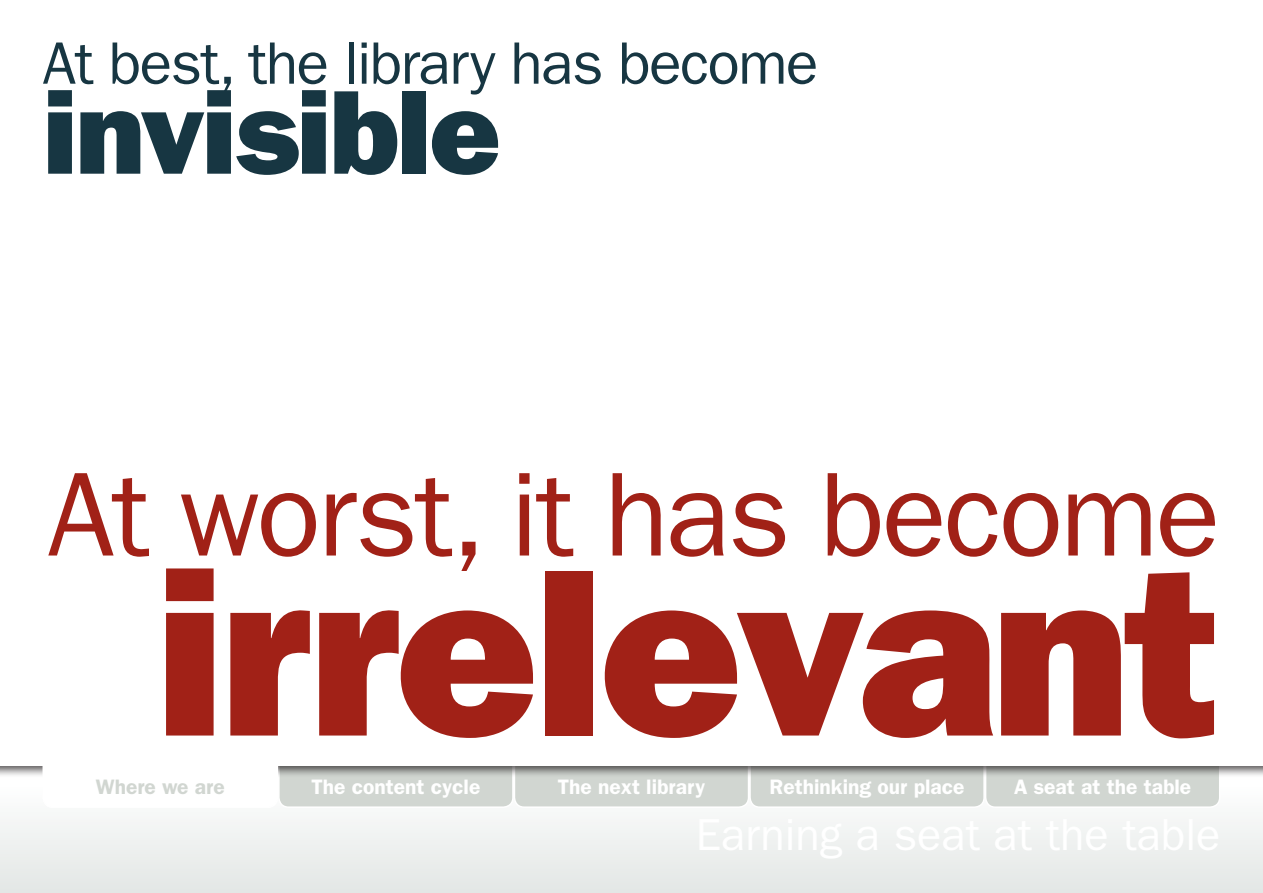
<style>
.page{position:relative;width:1263px;height:893px;background:#fff}
.page>*{position:absolute;margin:0;border:0;box-sizing:border-box;transform-origin:0 0}
.t1{font:240px "ITC Franklin Gothic Std Hvy";letter-spacing:-.025em;color:#a12117}
.t2{font:120px "ITC Franklin Gothic Std";letter-spacing:-.025em;color:#a12117}
.t3{font:120px "ITC Franklin Gothic Std Hvy";letter-spacing:-.025em;color:#173642}
.t4{font:60px "ITC Franklin Gothic Std";letter-spacing:-.025em;color:#173642}
.t5{font:600 21px "ITC Franklin Gothic Std";color:#fff}
.t6{font:600 21px "ITC Franklin Gothic Std";color:#d1d6d1}
</style>
<div class="page">
<div style="left:0;top:787px;width:1263px;height:106px;background:#edf0ef"></div>
<svg style="left:279px;top:745px;width:234px;height:62px;background:#c4c8c4"></svg>
<div style="left:278px;top:744px;width:236px;height:64px;border:2px solid #fff;border-radius:10px"></div>
<svg style="left:514px;top:745px;width:234px;height:62px;background:#c4c8c4"></svg>
<div style="left:514px;top:744px;width:235px;height:64px;border:2px solid #fff;border-radius:10px"></div>
<svg style="left:750px;top:745px;width:234px;height:62px;background:#c4c8c4"></svg>
<div style="left:749px;top:744px;width:236px;height:64px;border:2px solid #fff;border-radius:10px"></div>
<svg style="left:986px;top:745px;width:234px;height:62px;background:#c4c8c4"></svg>
<div style="left:985px;top:744px;width:235px;height:64px;border:2px solid #fff;border-radius:10px"></div>
<div style="left:0;top:0;width:1263px;height:765px;background:#fff"></div>
<div style="left:43px;top:745px;width:234px;height:62px;background:#fff;border-radius:10px"></div>
<div style="left:43px;top:744px;width:235px;height:64px;border:2px solid #fff;border-radius:10px"></div>
<p class="t4" style="left:43px;top:29px;width:777px">At best, the library has become</p>
<p class="t3" style="left:43px;top:62px;width:460px">invisible</p>
<p class="t2" style="left:47px;top:446px;width:1175px">At worst, it has become</p>
<p class="t1" style="left:155px;top:512px;width:1067px">irrelevant</p>
<p class="t6" style="left:96px;top:774px;width:130px">Where we are</p>
<p class="t5" style="left:311px;top:774px;width:170px">The content cycle</p>
<p class="t5" style="left:558px;top:774px;width:149px">The next library</p>
<p class="t5" style="left:770px;top:774px;width:196px">Rethinking our place</p>
<p class="t5" style="left:1014px;top:774px;width:179px">A seat at the table</p>
</div>
